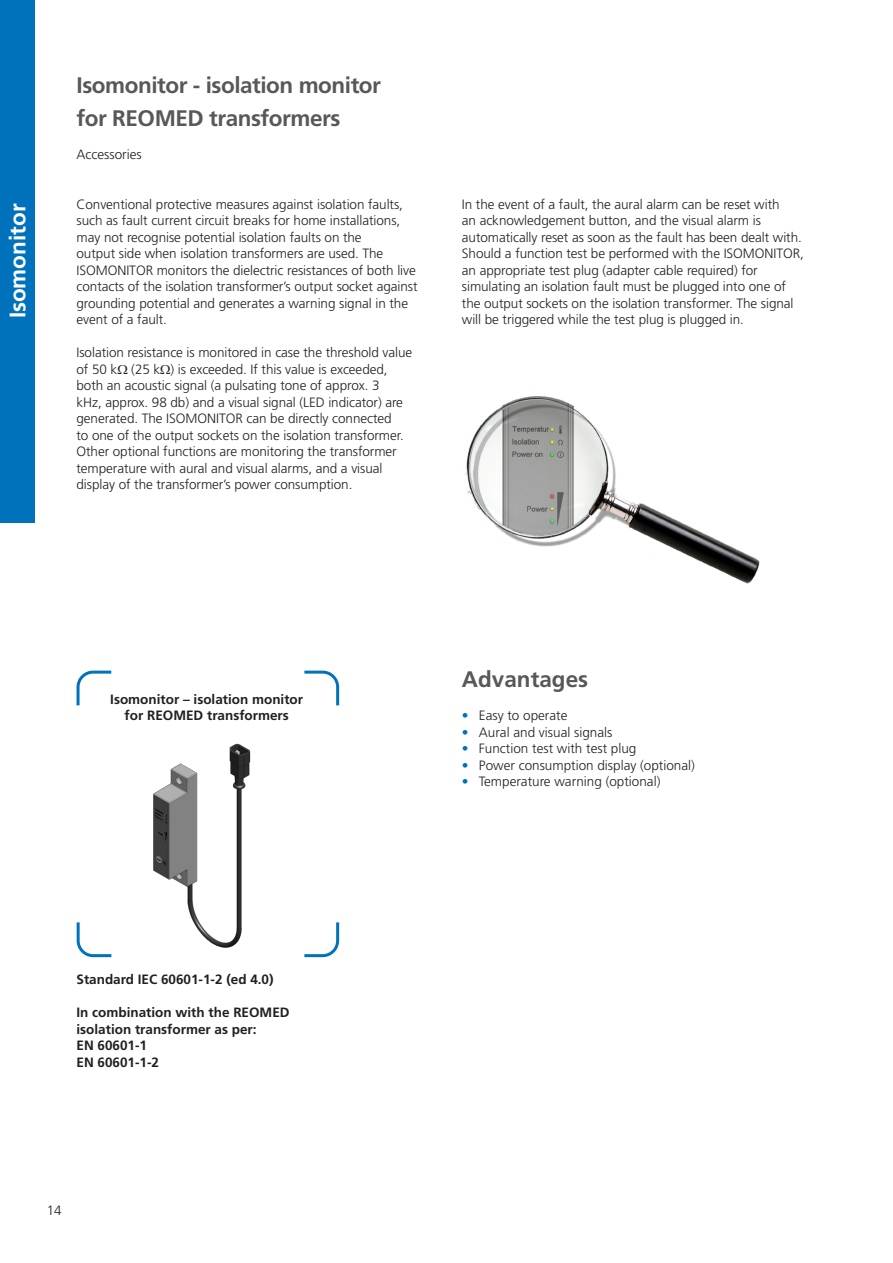
<style>
.page{position:relative;width:893px;height:1263px;background:#fff}
.page>*{position:absolute;margin:0;border:0;box-sizing:border-box;transform-origin:0 0}
.Headline_Unterseiten{font:700 22.5px/33px "Frutiger";letter-spacing:-.02em;color:#57585a}
.Headline_Unterseiten-2{font:700 22.5px "Frutiger";color:#57585a}
.Reiter{font:700 22.5px "Frutiger";color:#fff}
.Fließtext_linksbündi{font:300 13.5px/16.5px "Frutiger";letter-spacing:-.005em;color:#231f20}
.Fließtext_linksbündi-2{font:700 13.5px/16.5px "Frutiger";color:#231f20}
.s1{color:#0072bc}
</style>
<div class="page">
<div style="left:0;top:0;width:34px;height:522px;background:#0072bc"></div>
<img style="left:465px;top:396px;width:295px;height:188px">
<img style="left:153px;top:743px;width:98px;height:205px">
<svg style="left:76px;top:670px;width:36px;height:36px"></svg>
<svg style="left:304px;top:670px;width:36px;height:36px"></svg>
<svg style="left:304px;top:922px;width:36px;height:36px"></svg>
<svg style="left:76px;top:922px;width:36px;height:36px"></svg>
<p class="Reiter" style="left:4px;top:318px;width:116px;rotate:-90deg">Isomonitor</p>
<p class="Headline_Unterseiten" style="left:77px;top:69px;width:306px">Isomonitor - isolation monitor for REOMED transformers</p>
<p class="Fließtext_linksbündi" style="left:77px;top:146px;width:67px">Accessories</p>
<p class="Fließtext_linksbündi" style="left:77px;top:196px;width:342px">Conventional protective measures against isolation faults, such as fault current circuit breaks for home installations, may not recognise potential isolation faults on the<br>output side when isolation transformers are used. The ISOMONITOR monitors the dielectric resistances of both live contacts of the isolation transformer’s output socket against grounding potential and generates a warning signal in the event of a fault.</p>
<p class="Fließtext_linksbündi" style="left:77px;top:344px;width:337px">Isolation resistance is monitored in case the threshold value of 50 k (25 k ) is exceeded. If this value is exceeded, both an acoustic signal (a pulsating tone of approx. 3<br>kHz, approx. 98 db) and a visual signal (LED indicator) are generated. The ISOMONITOR can be directly connected<br>to one of the output sockets on the isolation transformer.<br>Other optional functions are monitoring the transformer temperature with aural and visual alarms, and a visual display of the transformer’s power consumption.</p>
<p class="Fließtext_linksbündi" style="left:462px;top:196px;width:344px">In the event of a fault, the aural alarm can be reset with<br>an acknowledgement button, and the visual alarm is automatically reset as soon as the fault has been dealt with.<br>Should a function test be performed with the ISOMONITOR, an appropriate test plug (adapter cable required) for simulating an isolation fault must be plugged into one of the output sockets on the isolation transformer. The signal will be triggered while the test plug is plugged in.</p>
<p class="Fließtext_linksbündi-2" style="left:110px;top:691px;width:194px;text-align:center">Isomonitor – isolation monitor for REOMED transformers</p>
<p class="Headline_Unterseiten-2" style="left:462px;top:666px;width:128px">Advantages</p>
<p class="Fließtext_linksbündi" style="left:462px;top:707px;width:107px"><span class="s1">•</span> Easy to operate</p>
<p class="Fließtext_linksbündi" style="left:462px;top:724px;width:152px"><span class="s1">•</span> Aural and visual signals</p>
<p class="Fließtext_linksbündi" style="left:462px;top:740px;width:176px"><span class="s1">•</span> Function test with test plug</p>
<p class="Fließtext_linksbündi" style="left:462px;top:757px;width:235px"><span class="s1">•</span> Power consumption display (optional)</p>
<p class="Fließtext_linksbündi" style="left:462px;top:773px;width:200px"><span class="s1">•</span> Temperature warning (optional)</p>
<p class="Fließtext_linksbündi-2" style="left:77px;top:971px;width:199px">Standard IEC 60601-1-2 (ed 4.0)</p>
<p class="Fließtext_linksbündi-2" style="left:77px;top:1004px;width:215px">In combination with the REOMED isolation transformer as per:</p>
<p class="Fließtext_linksbündi-2" style="left:77px;top:1037px;width:72px">EN 60601-1</p>
<p class="Fließtext_linksbündi-2" style="left:77px;top:1054px;width:84px">EN 60601-1-2</p>
<p class="Fließtext_linksbündi" style="left:47px;top:1202px;width:17px">14</p>
</div>
